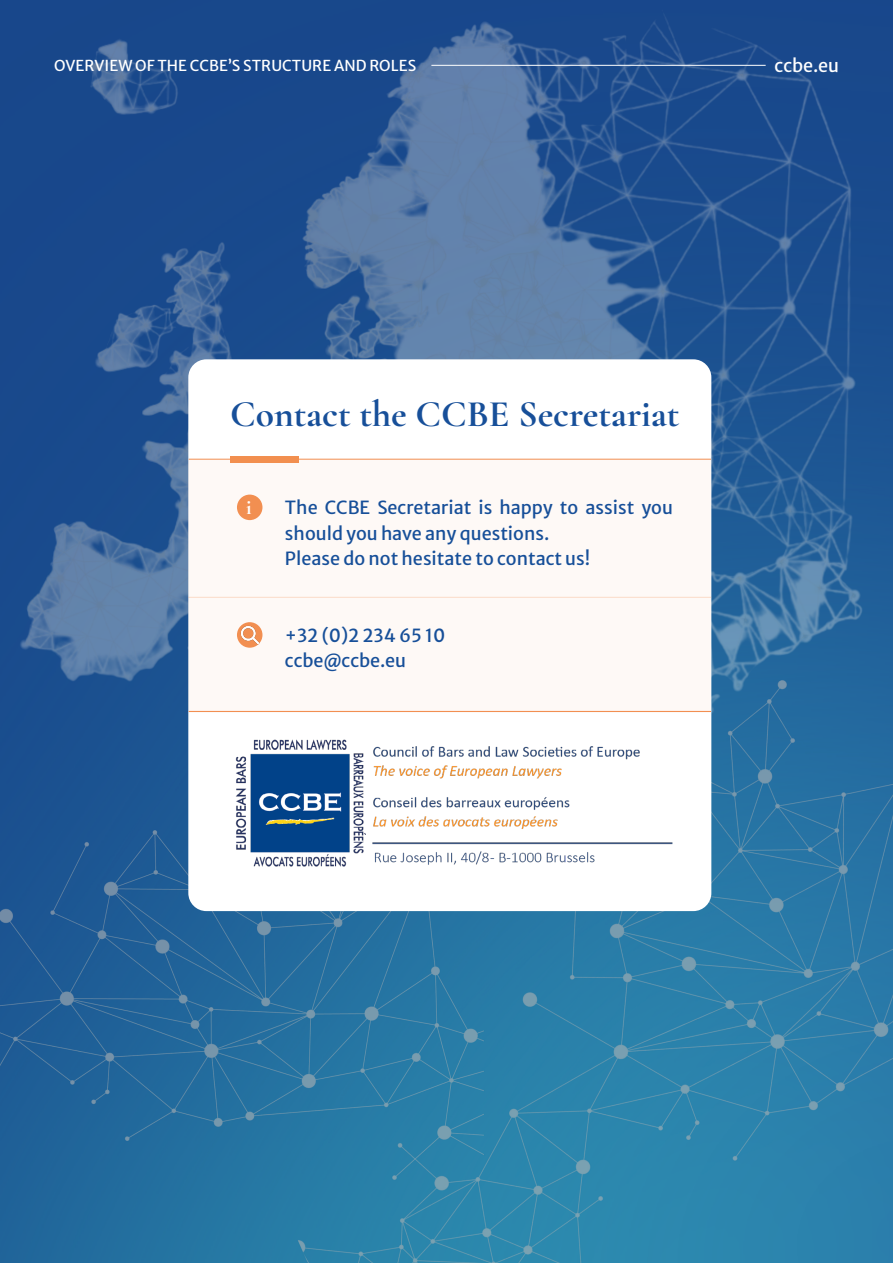
<style>
.page{position:relative;width:893px;height:1263px;background:#fff}
.page>*{position:absolute;margin:0;border:0;box-sizing:border-box;transform-origin:0 0}
.t1{font:700 37.5px "Cormorant Garamond";color:#174f99}
.t2{font:700 21px "Cormorant Garamond";color:#fff}
.t3{font:18px/25.5px "Merriweather Sans";color:#174f99}
.t4{font:18px "Merriweather Sans";letter-spacing:-.005em;color:#fff}
.t5{font:15px "Merriweather Sans";letter-spacing:.005em;color:#fff}
</style>
<div class="page">
<img style="left:0;top:0;width:893px;height:1263px">
<div style="left:188px;top:359px;width:523px;height:552px;background:#fff;border-radius:18px"></div>
<img style="left:235px;top:739px;width:438px;height:128px">
<div style="left:189px;top:459px;width:522px;height:251px;background:#fef9f6"></div>
<hr style="left:431px;top:65px;width:335px;height:1px;background:#fff">
<hr style="left:189px;top:711px;width:522px;height:1px;background:#f28f51">
<div style="left:230px;top:456px;width:68px;height:7px;background:#f28f4f"></div>
<hr style="left:189px;top:459px;width:522px;height:1px;background:#f28f51">
<div style="left:237px;top:495px;width:25px;height:25px;background:#f28f51;border-radius:50%"></div>
<img style="left:237px;top:622px;width:26px;height:26px">
<hr style="left:188px;top:597px;width:523px;height:1px;background:#f28f51">
<p class="t5" style="left:54px;top:53px;width:363px">OVERVIEW OF THE CCBE’S STRUCTURE AND ROLES</p>
<p class="t4" style="left:775px;top:49px;width:66px">ccbe.eu</p>
<h1 class="t1" style="left:230px;top:391px;width:451px">Contact the CCBE Secretariat</h1>
<p class="t2" style="left:246px;top:494px;width:7px">i</p>
<p class="t3" style="left:285px;top:493px;width:389px">The CCBE Secretariat is happy to assist you should you have any questions.<br>Please do not hesitate to contact us!</p>
<p class="t3" style="left:285px;top:621px;width:162px">+32 (0)2 234 65 10 ccbe@ccbe.eu</p>
</div>
